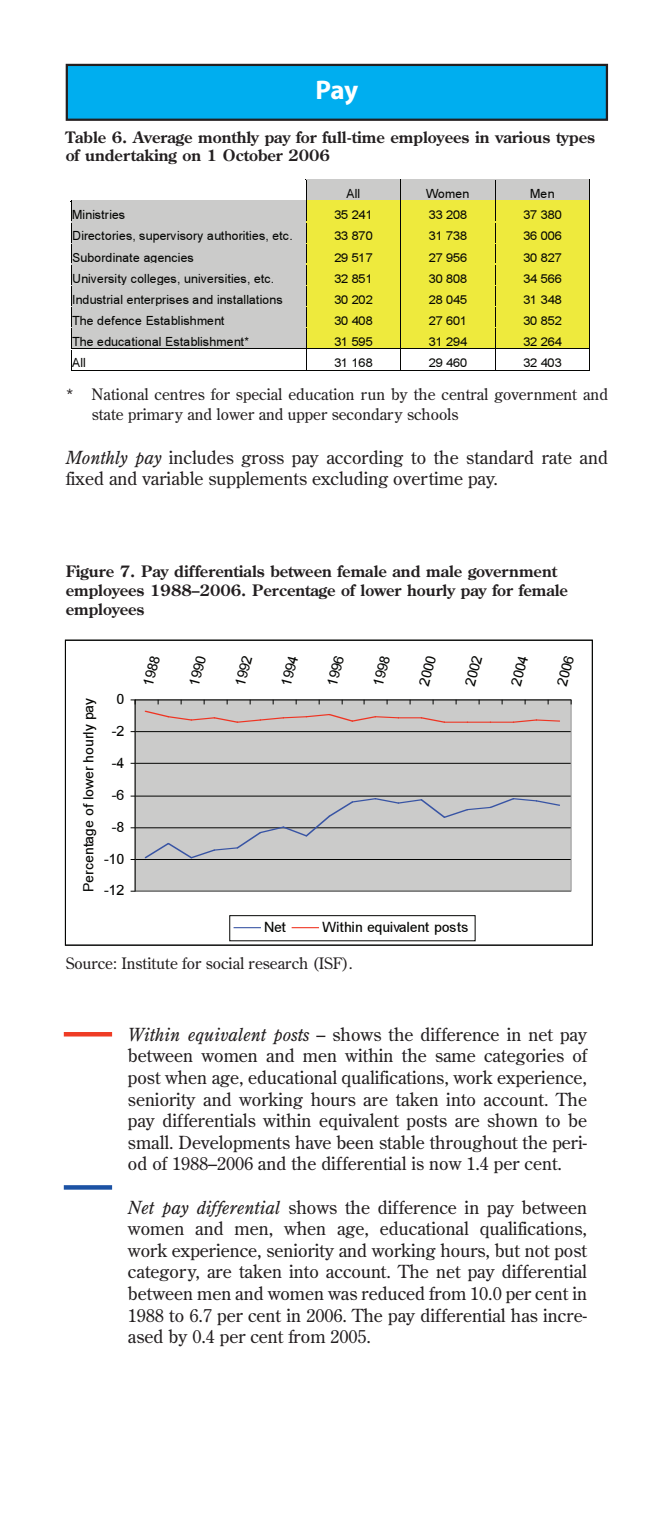
<style>
.page{position:relative;width:670px;height:1531px;background:#fff}
.page>*{position:absolute;margin:0;border:0;box-sizing:border-box;transform-origin:0 0}
.t1{font:700 27px "Dep Myriad";color:#fff}
.t2{font:18px/21.6px "Dep Century Old Style";color:#231f20;text-align:justify}
.t3{font:700 15.75px/18.9px "Dep Century Old Style";color:#231f20}
.t4{font:15.75px/20.7px "Dep Century Old Style";color:#231f20}
.t5{font:14.17px "Arial MT+T42+CYXYAO";letter-spacing:-.005em;color:#040503}
.t6{font:12.38px "Arial MT+T42+VTCZAT";letter-spacing:-.005em;color:#040503}
.s1{font-style:italic}
</style>
<div class="page">
<div style="left:67px;top:65px;width:540px;height:55px;background:#00aeef"></div>
<div style="left:66px;top:64px;width:542px;height:57px;border:2px solid #231f20"></div>
<div style="left:306px;top:179px;width:94px;height:22px;background:#cbcbca"></div>
<div style="left:401px;top:179px;width:94px;height:22px;background:#cbcbca"></div>
<div style="left:495px;top:179px;width:94px;height:22px;background:#cbcbca"></div>
<div style="left:72px;top:201px;width:234px;height:21px;background:#cbcbca"></div>
<div style="left:306px;top:201px;width:94px;height:21px;background:#eeea3d"></div>
<div style="left:401px;top:201px;width:94px;height:21px;background:#eeea3d"></div>
<div style="left:495px;top:201px;width:94px;height:21px;background:#eeea3d"></div>
<div style="left:72px;top:222px;width:234px;height:21px;background:#cbcbca"></div>
<div style="left:306px;top:222px;width:94px;height:21px;background:#eeea3d"></div>
<div style="left:401px;top:222px;width:94px;height:21px;background:#eeea3d"></div>
<div style="left:495px;top:222px;width:94px;height:21px;background:#eeea3d"></div>
<div style="left:72px;top:243px;width:234px;height:21px;background:#cbcbca"></div>
<div style="left:306px;top:243px;width:94px;height:21px;background:#eeea3d"></div>
<div style="left:401px;top:243px;width:94px;height:21px;background:#eeea3d"></div>
<div style="left:495px;top:243px;width:94px;height:21px;background:#eeea3d"></div>
<div style="left:72px;top:264px;width:234px;height:21px;background:#cbcbca"></div>
<div style="left:306px;top:264px;width:94px;height:21px;background:#eeea3d"></div>
<div style="left:401px;top:264px;width:94px;height:21px;background:#eeea3d"></div>
<div style="left:495px;top:264px;width:94px;height:21px;background:#eeea3d"></div>
<div style="left:72px;top:285px;width:234px;height:21px;background:#cbcbca"></div>
<div style="left:306px;top:285px;width:94px;height:21px;background:#eeea3d"></div>
<div style="left:401px;top:285px;width:94px;height:21px;background:#eeea3d"></div>
<div style="left:495px;top:285px;width:94px;height:21px;background:#eeea3d"></div>
<div style="left:72px;top:306px;width:234px;height:21px;background:#cbcbca"></div>
<div style="left:306px;top:306px;width:94px;height:21px;background:#eeea3d"></div>
<div style="left:401px;top:306px;width:94px;height:21px;background:#eeea3d"></div>
<div style="left:495px;top:306px;width:94px;height:21px;background:#eeea3d"></div>
<div style="left:72px;top:327px;width:234px;height:21px;background:#cbcbca"></div>
<div style="left:306px;top:327px;width:94px;height:21px;background:#eeea3d"></div>
<div style="left:401px;top:327px;width:94px;height:21px;background:#eeea3d"></div>
<div style="left:495px;top:327px;width:94px;height:21px;background:#eeea3d"></div>
<hr style="left:72px;top:348px;width:234px;height:1px;background:#040503">
<hr style="left:306px;top:348px;width:94px;height:1px;background:#040503">
<hr style="left:401px;top:348px;width:94px;height:1px;background:#040503">
<hr style="left:495px;top:348px;width:94px;height:1px;background:#040503">
<svg style="left:70px;top:201px;width:2px;height:169px"></svg>
<hr style="left:71px;top:370px;width:235px;height:1px;background:#040503">
<svg style="left:306px;top:180px;width:1px;height:190px"></svg>
<hr style="left:306px;top:370px;width:94px;height:1px;background:#040503">
<svg style="left:400px;top:179px;width:1px;height:191px"></svg>
<hr style="left:401px;top:370px;width:94px;height:1px;background:#040503">
<svg style="left:495px;top:180px;width:1px;height:190px"></svg>
<hr style="left:495px;top:370px;width:94px;height:1px;background:#040503">
<svg style="left:589px;top:179px;width:1px;height:192px"></svg>
<div style="left:135px;top:700px;width:436px;height:191px;background:#cbcbca"></div>
<hr style="left:135px;top:859px;width:436px;height:1px;background:#040503">
<hr style="left:135px;top:827px;width:436px;height:1px;background:#040503">
<hr style="left:135px;top:796px;width:436px;height:1px;background:#040503">
<hr style="left:135px;top:763px;width:436px;height:1px;background:#040503">
<hr style="left:135px;top:731px;width:436px;height:1px;background:#040503">
<hr style="left:570px;top:700px;width:1px;height:191px;background:#939393">
<hr style="left:135px;top:891px;width:436px;height:1px;background:#939393">
<hr style="left:135px;top:700px;width:1px;height:191px;background:#040503">
<hr style="left:135px;top:699px;width:436px;height:1px;background:#040503">
<svg style="left:131px;top:699px;width:5px;height:5px"></svg>
<svg style="left:145px;top:798px;width:415px;height:60px"></svg>
<svg style="left:145px;top:711px;width:415px;height:12px"></svg>
<div style="left:230px;top:915px;width:245px;height:26px;border:1px solid #040503"></div>
<svg style="left:233px;top:927px;width:28px;height:1px"></svg>
<svg style="left:292px;top:927px;width:27px;height:1px"></svg>
<div style="left:65px;top:640px;width:527px;height:305px;border:1px solid #040503"></div>
<hr style="left:64px;top:1032px;width:48px;height:4px;background:#ef3c25">
<svg style="left:64px;top:1185px;width:48px;height:4px"></svg>
<h1 class="t1" style="left:315px;top:80px;width:45px">Pay</h1>
<p class="t3" style="left:66px;top:128px;width:531px">Table 6. Average monthly pay for full-time employees in various types of undertaking on 1 October 2006</p>
<p class="t6" style="left:346px;top:189px;width:15px">All</p>
<p class="t6" style="left:426px;top:189px;width:45px">Women</p>
<p class="t6" style="left:530px;top:189px;width:26px">Men</p>
<p class="t6" style="left:72px;top:210px;width:54px">Ministries</p>
<p class="t6" style="left:334px;top:210px;width:40px">35 241</p>
<p class="t6" style="left:429px;top:210px;width:40px">33 208</p>
<p class="t6" style="left:523px;top:210px;width:40px">37 380</p>
<p class="t6" style="left:72px;top:231px;width:222px">Directories, supervisory authorities, etc.</p>
<p class="t6" style="left:334px;top:231px;width:40px">33 870</p>
<p class="t6" style="left:429px;top:231px;width:40px">31 738</p>
<p class="t6" style="left:523px;top:231px;width:40px">36 006</p>
<p class="t6" style="left:72px;top:252px;width:123px">Subordinate agencies</p>
<p class="t6" style="left:334px;top:252px;width:40px">29 517</p>
<p class="t6" style="left:429px;top:252px;width:40px">27 956</p>
<p class="t6" style="left:523px;top:252px;width:40px">30 827</p>
<p class="t6" style="left:72px;top:273px;width:203px">University colleges, universities, etc.</p>
<p class="t6" style="left:334px;top:273px;width:40px">32 851</p>
<p class="t6" style="left:429px;top:273px;width:40px">30 808</p>
<p class="t6" style="left:523px;top:273px;width:40px">34 566</p>
<p class="t6" style="left:72px;top:295px;width:212px">Industrial enterprises and installations</p>
<p class="t6" style="left:334px;top:295px;width:40px">30 202</p>
<p class="t6" style="left:429px;top:295px;width:40px">28 045</p>
<p class="t6" style="left:523px;top:295px;width:40px">31 348</p>
<p class="t6" style="left:72px;top:315px;width:154px">The defence Establishment</p>
<p class="t6" style="left:334px;top:315px;width:40px">30 408</p>
<p class="t6" style="left:429px;top:315px;width:40px">27 601</p>
<p class="t6" style="left:523px;top:315px;width:40px">30 852</p>
<p class="t6" style="left:72px;top:337px;width:178px">The educational Establishment*</p>
<p class="t6" style="left:334px;top:337px;width:40px">31 595</p>
<p class="t6" style="left:429px;top:337px;width:40px">31 294</p>
<p class="t6" style="left:523px;top:337px;width:40px">32 264</p>
<p class="t6" style="left:72px;top:358px;width:15px">All</p>
<p class="t6" style="left:334px;top:358px;width:40px">31 168</p>
<p class="t6" style="left:429px;top:358px;width:40px">29 460</p>
<p class="t6" style="left:523px;top:358px;width:40px">32 403</p>
<p class="t4" style="left:92px;top:384px;width:518px;text-indent:-26px">* National centres for special education run by the central government and state primary and lower and upper secondary schools</p>
<p class="t2" style="left:66px;top:447px;width:544px"><span class="s1">Monthly pay</span> includes gross pay according to the standard rate and fixed and variable supplements excluding overtime pay.</p>
<p class="t3" style="left:66px;top:562px;width:504px">Figure 7. Pay differentials between female and male government employees 1988–2006. Percentage of lower hourly pay for female employees</p>
<p class="t5" style="left:83px;top:892px;width:196px;rotate:-90deg">Percentage of lower hourly pay</p>
<p class="t5" style="left:116px;top:694px;width:9px">0</p>
<p class="t5" style="left:112px;top:725px;width:14px">-2</p>
<p class="t5" style="left:112px;top:757px;width:14px">-4</p>
<p class="t5" style="left:112px;top:790px;width:14px">-6</p>
<p class="t5" style="left:112px;top:822px;width:14px">-8</p>
<p class="t5" style="left:104px;top:853px;width:21px">-10</p>
<p class="t5" style="left:104px;top:885px;width:21px">-12</p>
<p class="t5" style="left:142px;top:684px;width:32px;rotate:-75deg">1988</p>
<p class="t5" style="left:188px;top:684px;width:32px;rotate:-75deg">1990</p>
<p class="t5" style="left:234px;top:684px;width:32px;rotate:-75deg">1992</p>
<p class="t5" style="left:280px;top:684px;width:32px;rotate:-75deg">1994</p>
<p class="t5" style="left:326px;top:684px;width:32px;rotate:-75deg">1996</p>
<p class="t5" style="left:372px;top:684px;width:32px;rotate:-75deg">1998</p>
<p class="t5" style="left:418px;top:684px;width:32px;rotate:-75deg">2000</p>
<p class="t5" style="left:464px;top:684px;width:32px;rotate:-75deg">2002</p>
<p class="t5" style="left:510px;top:684px;width:32px;rotate:-75deg">2004</p>
<p class="t5" style="left:556px;top:684px;width:32px;rotate:-75deg">2006</p>
<p class="t5" style="left:264px;top:921px;width:23px">Net</p>
<p class="t5" style="left:322px;top:921px;width:148px">Within equivalent posts</p>
<p class="t4" style="left:66px;top:953px;width:288px">Source: Institute for social research (ISF).</p>
<p class="t2" style="left:128px;top:1023px;width:460px"><span class="s1">Within equivalent posts</span> – shows the difference in net pay between women and men within the same categories of post when age, educational qualifications, work experience, seniority and working hours are taken into account. The pay differentials within equivalent posts are shown to be small. Developments have been stable throughout the peri&shy;od of 1988–2006 and the differential is now 1.4 per cent.</p>
<p class="t2" style="left:128px;top:1196px;width:460px"><span class="s1">Net pay differential</span> shows the difference in pay between women and men, when age, educational qualifications, work experience, seniority and working hours, but not post category, are taken into account. The net pay differential between men and women was reduced from 10.0 per cent in 1988 to 6.7 per cent in 2006. The pay differential has incre&shy;ased by 0.4 per cent from 2005.</p>
</div>
